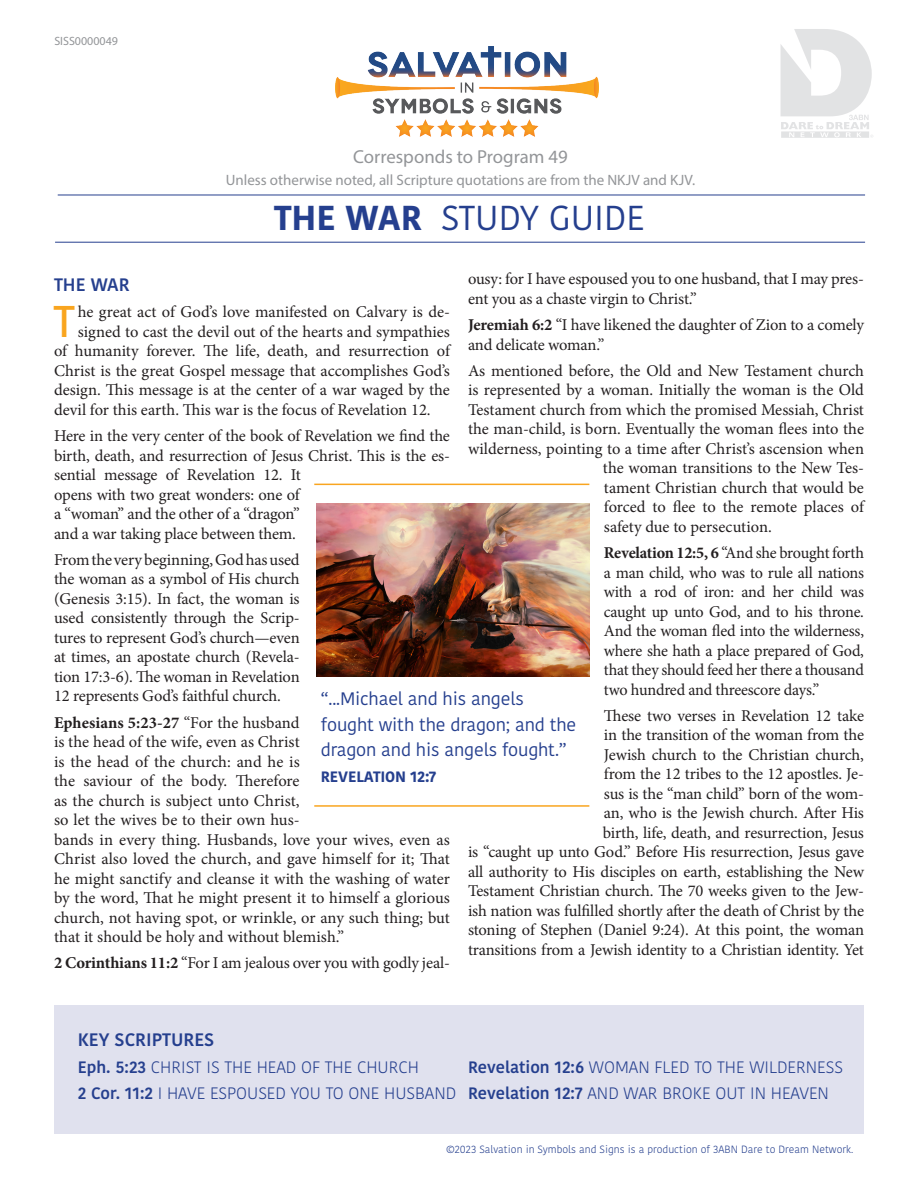
<style>
.page{position:relative;width:918px;height:1188px;background:#fff}
.page>*{position:absolute;margin:0;border:0;box-sizing:border-box;transform-origin:0 0}
.With_drop_cap{font:500 44.25px "Kohinoor Bangla";color:#f9a51f}
.t1{font:34.5px "Kohinoor Bangla";color:#253f8e}
.t2{font:18.75px "Myriad Pro";color:#939598}
.t3{font:18px/25.5px "Kohinoor Bangla";letter-spacing:-.01em;color:#253f8e}
.t4{font:600 18px "Kohinoor Bangla";color:#253f8e}
.With_drop_cap-2{font:16.5px/19.5px "Minion Pro";letter-spacing:-.005em;color:#231f20}
.t5{font:300 16.5px "Kohinoor Bangla";color:#253f8e}
.t6{font:15px "Myriad Pro";color:#939598}
.t7{font:700 15px "Kohinoor Bangla";letter-spacing:-.01em;color:#253f8e}
.t8{font:12px "Myriad Pro";color:#939598}
.t9{font:300 10.5px "Kohinoor Bangla";color:#253f8e}
.s1{font-weight:700}
.s2{font-weight:600}
</style>
<div class="page">
<div style="left:54px;top:1005px;width:810px;height:129px;background:#e0e1ee"></div>
<hr style="left:314px;top:484px;width:275px;height:1px;background:#f9a51f">
<hr style="left:314px;top:805px;width:275px;height:2px;background:#f9a51f">
<img style="left:317px;top:503px;width:272px;height:174px">
<img style="left:335px;top:47px;width:264px;height:89px">
<svg style="left:781px;top:29px;width:92px;height:109px"></svg>
<hr style="left:58px;top:195px;width:807px;height:1px;background:#253f8e">
<hr style="left:55px;top:242px;width:810px;height:1px;background:#253f8e">
<p class="t8" style="left:54px;top:33px;width:65px">SISS0000049</p>
<p class="t2" style="left:353px;top:145px;width:216px">Corresponds to Program 49</p>
<p class="t6" style="left:226px;top:171px;width:471px">Unless otherwise noted, all Scripture quotations are from the NKJV and KJV.</p>
<p class="t1" style="left:274px;top:191px;width:372px"><span class="s1">THE WAR</span> STUDY GUIDE</p>
<p class="With_drop_cap-2" style="left:468px;top:269px;width:398px">ousy: for I have espoused you to one husband, that I may pres&shy;ent you as a chaste virgin to Christ.”</p>
<p class="With_drop_cap-2" style="left:468px;top:315px;width:397px"><span class="s1">Jeremiah 6:2</span> “I have likened the daughter of Zion to a comely and delicate woman.”</p>
<p class="With_drop_cap-2" style="left:468px;top:361px;width:398px">As mentioned before, the Old and New Testament church</p>
<p class="With_drop_cap-2" style="left:468px;top:380px;width:398px">is represented by a woman. Initially the woman is the Old</p>
<p class="With_drop_cap-2" style="left:468px;top:400px;width:398px">Testament church from which the promised Messiah, Christ</p>
<p class="With_drop_cap-2" style="left:468px;top:419px;width:398px">the man-child, is born. Eventually the woman flees into the</p>
<p class="With_drop_cap-2" style="left:468px;top:439px;width:398px">wilderness, pointing to a time after Christ’s ascension when</p>
<p class="With_drop_cap-2" style="left:603px;top:458px;width:263px">the woman transitions to the New Tes-</p>
<p class="With_drop_cap-2" style="left:604px;top:478px;width:262px">tament Christian church that would be</p>
<p class="With_drop_cap-2" style="left:604px;top:497px;width:262px">forced to flee to the remote places of</p>
<p class="With_drop_cap-2" style="left:604px;top:517px;width:169px">safety due to persecution.</p>
<p class="With_drop_cap-2" style="left:604px;top:543px;width:262px;text-align:justify"><span class="s1">Revelation 12:5, 6</span> “And she brought forth a man child, who was to rule all nations with a rod of iron: and her child was caught up unto God, and to his throne.<br>And the woman fled into the wilderness, where she hath a place prepared of God, that they should feed her there a thousand two hundred and threescore days.”</p>
<p class="With_drop_cap-2" style="left:468px;top:706px;width:398px;text-align:right">These two verses in Revelation 12 take<br>in the transition of the woman from the<br>Jewish church to the Christian church,<br>from the 12 tribes to the 12 apostles. Je-<br>sus is the “man child” born of the wom-<br>an, who is the Jewish church. After His<br>birth, life, death, and resurrection, Jesus<br>is “caught up unto God.” Before His resurrection, Jesus gave all authority to His disciples on earth, establishing the New Testament Christian church. The 70 weeks given to the Jew&shy;ish nation was fulfilled shortly after the death of Christ by the stoning of Stephen (Daniel 9:24). At this point, the woman transitions from a Jewish identity to a Christian identity. Yet</p>
<p class="t4" style="left:54px;top:270px;width:77px">THE WAR</p>
<p class="With_drop_cap" style="left:54px;top:286px;width:23px">T</p>
<p class="With_drop_cap-2" style="left:78px;top:303px;width:374px">he great act of God’s love manifested on Calvary is de-</p>
<p class="With_drop_cap-2" style="left:78px;top:322px;width:374px">signed to cast the devil out of the hearts and sympathies</p>
<p class="With_drop_cap-2" style="left:54px;top:342px;width:398px">of humanity forever. The life, death, and resurrection of</p>
<p class="With_drop_cap-2" style="left:54px;top:361px;width:398px">Christ is the great Gospel message that accomplishes God’s</p>
<p class="With_drop_cap-2" style="left:54px;top:381px;width:397px">design. This message is at the center of a war waged by the</p>
<p class="With_drop_cap-2" style="left:54px;top:400px;width:378px">devil for this earth. This war is the focus of Revelation 12.</p>
<p class="With_drop_cap-2" style="left:54px;top:426px;width:398px">Here in the very center of the book of Revelation we find the birth, death, and resurrection of Jesus Christ. This is the es&shy;sential message of Revelation 12. It<br>opens with two great wonders: one of<br>a “woman” and the other of a “dragon”<br>and a war taking place between them.</p>
<p class="With_drop_cap-2" style="left:54px;top:550px;width:247px;text-align:justify">From the very beginning, God has used the woman as a symbol of His church (Genesis 3:15). In fact, the woman is used consistently through the Scrip&shy;tures to represent God’s church—even at times, an apostate church (Revela&shy;tion 17:3-6). The woman in Revelation 12 represents God’s faithful church.</p>
<p class="With_drop_cap-2" style="left:54px;top:713px;width:398px"><span class="s1">Ephesians 5:23-27</span> “For the husband<br>is the head of the wife, even as Christ<br>is the head of the church: and he is<br>the saviour of the body. Therefore<br>as the church is subject unto Christ,<br>so let the wives be to their own hus-<br>bands in every thing. Husbands, love your wives, even as Christ also loved the church, and gave himself for it; That he might sanctify and cleanse it with the washing of water by the word, That he might present it to himself a glorious church, not having spot, or wrinkle, or any such thing; but that it should be holy and without blemish.”</p>
<p class="With_drop_cap-2" style="left:54px;top:954px;width:398px"><span class="s1">2 Corinthians 11:2</span> “For I am jealous over you with godly jeal-</p>
<p class="t3" style="left:321px;top:686px;width:257px">“...Michael and his angels fought with the dragon; and the dragon and his angels fought.”</p>
<p class="t7" style="left:321px;top:763px;width:117px">REVELATION 12:7</p>
<p class="t4" style="left:78px;top:1025px;width:138px">KEY SCRIPTURES</p>
<p class="t5" style="left:78px;top:1055px;width:343px"><span class="s2">Eph. 5:23</span> CHRIST IS THE HEAD OF THE CHURCH</p>
<p class="t5" style="left:78px;top:1081px;width:380px"><span class="s2">2 Cor. 11:2</span> I HAVE ESPOUSED YOU TO ONE HUSBAND</p>
<p class="t5" style="left:468px;top:1055px;width:377px"><span class="s2">Revelation 12:6</span> WOMAN FLED TO THE WILDERNESS</p>
<p class="t5" style="left:468px;top:1081px;width:362px"><span class="s2">Revelation 12:7</span> AND WAR BROKE OUT IN HEAVEN</p>
<p class="t9" style="left:446px;top:1141px;width:409px">©2023 Salvation in Symbols and Signs is a production of 3ABN Dare to Dream Network.</p>
</div>
